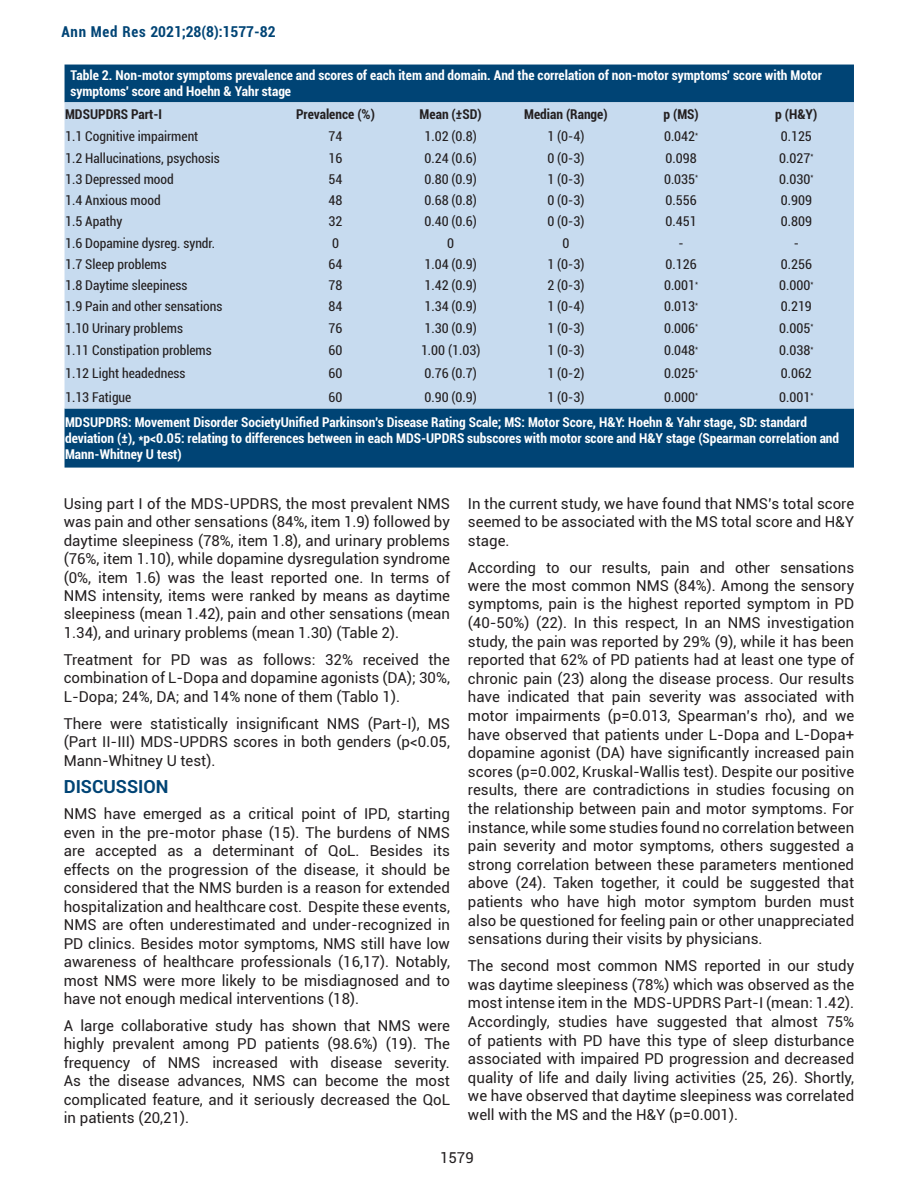
<style>
.page{position:relative;width:918px;height:1188px;background:#fff}
.page>*{position:absolute;margin:0;border:0;box-sizing:border-box;transform-origin:0 0}
.t1{font:700 18px "Roboto";color:#004475}
.t2{font:15px/18.5px "Roboto";color:#231f20;text-align:justify}
.t3{font:700 condensed 15px "Roboto";color:#004475}
.t4{font:condensed 13.5px "Roboto";color:#231f20}
.t5{font:700 condensed 13.5px/16.2px "Roboto";color:#fff}
.t6{font:700 condensed 13.5px "Roboto";color:#231f20}
.s1{font-weight:400;color:#231f20}
</style>
<div class="page">
<div style="left:65px;top:65px;width:789px;height:403px;background:#004475"></div>
<div style="left:65px;top:102px;width:789px;height:306px;background:#c7dbef"></div>
<p class="t3" style="left:61px;top:21px;width:216px">Ann Med Res 2021;28(8):1577-82</p>
<p class="t5" style="left:71px;top:67px;width:753px">Table 2. Non-motor symptoms prevalence and scores of each item and domain. And the correlation of non-motor symptoms' score with Motor symptoms' score and Hoehn &amp; Yahr stage</p>
<p class="t6" style="left:65px;top:105px;width:99px">MDS‐UPDRS Part-I</p>
<p class="t6" style="left:296px;top:105px;width:80px">Prevalence (%)</p>
<p class="t6" style="left:420px;top:105px;width:64px">Mean (±SD)</p>
<p class="t6" style="left:524px;top:105px;width:85px">Median (Range)</p>
<p class="t6" style="left:664px;top:105px;width:37px">p (MS)</p>
<p class="t6" style="left:775px;top:105px;width:44px">p (H&amp;Y)</p>
<p class="t4" style="left:65px;top:127px;width:135px">1.1 Cognitive impairment</p>
<p class="t4" style="left:329px;top:127px;width:15px">74</p>
<p class="t4" style="left:424px;top:127px;width:54px">1.02 (0.8)</p>
<p class="t4" style="left:547px;top:127px;width:39px">1 (0-4)</p>
<p class="t4" style="left:664px;top:127px;width:36px">0.042<sup>*</sup></p>
<p class="t4" style="left:781px;top:127px;width:33px">0.125</p>
<p class="t4" style="left:65px;top:148px;width:156px">1.2 Hallucinations, psychosis</p>
<p class="t4" style="left:329px;top:148px;width:15px">16</p>
<p class="t4" style="left:424px;top:148px;width:54px">0.24 (0.6)</p>
<p class="t4" style="left:547px;top:148px;width:39px">0 (0-3)</p>
<p class="t4" style="left:666px;top:148px;width:33px">0.098</p>
<p class="t4" style="left:779px;top:148px;width:36px">0.027<sup>*</sup></p>
<p class="t4" style="left:65px;top:170px;width:110px">1.3 Depressed mood</p>
<p class="t4" style="left:329px;top:170px;width:15px">54</p>
<p class="t4" style="left:425px;top:170px;width:54px">0.80 (0.9)</p>
<p class="t4" style="left:547px;top:170px;width:39px">1 (0-3)</p>
<p class="t4" style="left:664px;top:170px;width:36px">0.035<sup>*</sup></p>
<p class="t4" style="left:779px;top:170px;width:36px">0.030<sup>*</sup></p>
<p class="t4" style="left:65px;top:191px;width:97px">1.4 Anxious mood</p>
<p class="t4" style="left:329px;top:191px;width:15px">48</p>
<p class="t4" style="left:425px;top:191px;width:54px">0.68 (0.8)</p>
<p class="t4" style="left:547px;top:191px;width:39px">0 (0-3)</p>
<p class="t4" style="left:666px;top:191px;width:33px">0.556</p>
<p class="t4" style="left:781px;top:191px;width:33px">0.909</p>
<p class="t4" style="left:65px;top:212px;width:59px">1.5 Apathy</p>
<p class="t4" style="left:329px;top:212px;width:15px">32</p>
<p class="t4" style="left:425px;top:212px;width:54px">0.40 (0.6)</p>
<p class="t4" style="left:547px;top:212px;width:39px">0 (0-3)</p>
<p class="t4" style="left:666px;top:212px;width:33px">0.451</p>
<p class="t4" style="left:781px;top:212px;width:33px">0.809</p>
<p class="t4" style="left:65px;top:234px;width:152px">1.6 Dopamine dysreg. syndr.</p>
<p class="t4" style="left:332px;top:234px;width:8px">0</p>
<p class="t4" style="left:447px;top:234px;width:8px">0</p>
<p class="t4" style="left:562px;top:234px;width:8px">0</p>
<p class="t4" style="left:679px;top:234px;width:7px">-</p>
<p class="t4" style="left:794px;top:234px;width:7px">-</p>
<p class="t4" style="left:65px;top:255px;width:103px">1.7 Sleep problems</p>
<p class="t4" style="left:329px;top:255px;width:15px">64</p>
<p class="t4" style="left:425px;top:255px;width:54px">1.04 (0.9)</p>
<p class="t4" style="left:547px;top:255px;width:39px">1 (0-3)</p>
<p class="t4" style="left:666px;top:255px;width:33px">0.126</p>
<p class="t4" style="left:781px;top:255px;width:33px">0.256</p>
<p class="t4" style="left:65px;top:276px;width:124px">1.8 Daytime sleepiness</p>
<p class="t4" style="left:329px;top:276px;width:15px">78</p>
<p class="t4" style="left:425px;top:276px;width:54px">1.42 (0.9)</p>
<p class="t4" style="left:547px;top:276px;width:39px">2 (0-3)</p>
<p class="t4" style="left:664px;top:276px;width:36px">0.001<sup>*</sup></p>
<p class="t4" style="left:779px;top:276px;width:36px">0.000<sup>*</sup></p>
<p class="t4" style="left:65px;top:297px;width:159px">1.9 Pain and other sensations</p>
<p class="t4" style="left:329px;top:297px;width:15px">84</p>
<p class="t4" style="left:425px;top:297px;width:54px">1.34 (0.9)</p>
<p class="t4" style="left:547px;top:297px;width:39px">1 (0-4)</p>
<p class="t4" style="left:664px;top:297px;width:36px">0.013<sup>*</sup></p>
<p class="t4" style="left:781px;top:297px;width:33px">0.219</p>
<p class="t4" style="left:65px;top:319px;width:119px">1.10 Urinary problems</p>
<p class="t4" style="left:329px;top:319px;width:15px">76</p>
<p class="t4" style="left:424px;top:319px;width:54px">1.30 (0.9)</p>
<p class="t4" style="left:547px;top:319px;width:39px">1 (0-3)</p>
<p class="t4" style="left:664px;top:319px;width:36px">0.006<sup>*</sup></p>
<p class="t4" style="left:779px;top:319px;width:36px">0.005<sup>*</sup></p>
<p class="t4" style="left:65px;top:341px;width:148px">1.11 Constipation problems</p>
<p class="t4" style="left:329px;top:341px;width:15px">60</p>
<p class="t4" style="left:421px;top:341px;width:61px">1.00 (1.03)</p>
<p class="t4" style="left:547px;top:341px;width:39px">1 (0-3)</p>
<p class="t4" style="left:664px;top:341px;width:36px">0.048<sup>*</sup></p>
<p class="t4" style="left:779px;top:341px;width:36px">0.038<sup>*</sup></p>
<p class="t4" style="left:65px;top:364px;width:122px">1.12 Light headedness</p>
<p class="t4" style="left:329px;top:364px;width:15px">60</p>
<p class="t4" style="left:425px;top:364px;width:54px">0.76 (0.7)</p>
<p class="t4" style="left:547px;top:364px;width:39px">1 (0-2)</p>
<p class="t4" style="left:664px;top:364px;width:36px">0.025<sup>*</sup></p>
<p class="t4" style="left:781px;top:364px;width:33px">0.062</p>
<p class="t4" style="left:65px;top:388px;width:68px">1.13 Fatigue</p>
<p class="t4" style="left:329px;top:388px;width:15px">60</p>
<p class="t4" style="left:424px;top:388px;width:54px">0.90 (0.9)</p>
<p class="t4" style="left:547px;top:388px;width:39px">1 (0-3)</p>
<p class="t4" style="left:664px;top:388px;width:36px">0.000<sup>*</sup></p>
<p class="t5" style="left:65px;top:384px;width:750px;line-height:25px;text-indent:714px"><span class="s1">0.001</span><sup>*<br></sup>MDS‐UPDRS: Movement Disorder Society‐Unified Parkinson's Disease Rating Scale; MS: Motor Score, H&amp;Y: Hoehn &amp; Yahr stage, SD: standard</p>
<p class="t5" style="left:65px;top:430px;width:776px">deviation (±), *p&lt;0.05: relating to differences between in each MDS-UPDRS subscores with motor score and H&amp;Y stage (Spearman correlation and<br>Mann-Whitney U test)</p>
<p class="t2" style="left:64px;top:494px;width:388px">Using part I of the MDS-UPDRS, the most prevalent NMS was pain and other sensations (84%, item 1.9) followed by daytime sleepiness (78%, item 1.8), and urinary problems (76%, item 1.10), while dopamine dysregulation syndrome (0%, item 1.6) was the least reported one. In terms of NMS intensity, items were ranked by means as daytime sleepiness (mean 1.42), pain and other sensations (mean 1.34), and urinary problems (mean 1.30) (Table 2).</p>
<p class="t2" style="left:64px;top:650px;width:388px">Treatment for PD was as follows: 32% received the combination of L-Dopa and dopamine agonists (DA); 30%, L-Dopa; 24%, DA; and 14% none of them (Tablo 1).</p>
<p class="t2" style="left:64px;top:714px;width:388px">There were statistically insignificant NMS (Part-I), MS (Part II-III) MDS-UPDRS scores in both genders (p&lt;0.05, Mann-Whitney U test).</p>
<p class="t1" style="left:64px;top:773px;width:106px">DISCUSSION</p>
<p class="t2" style="left:64px;top:804px;width:388px">NMS have emerged as a critical point of IPD, starting even in the pre-motor phase (15). The burdens of NMS are accepted as a determinant of QoL. Besides its effects on the progression of the disease, it should be considered that the NMS burden is a reason for extended hospitalization and healthcare cost. Despite these events, NMS are often underestimated and under-recognized in PD clinics. Besides motor symptoms, NMS still have low awareness of healthcare professionals (16,17). Notably, most NMS were more likely to be misdiagnosed and to have not enough medical interventions (18).</p>
<p class="t2" style="left:64px;top:1016px;width:388px">A large collaborative study has shown that NMS were highly prevalent among PD patients (98.6%) (19). The frequency of NMS increased with disease severity.<br>As the disease advances, NMS can become the most complicated feature, and it seriously decreased the QoL in patients (20,21).</p>
<p class="t2" style="left:468px;top:494px;width:388px">In the current study, we have found that NMS’s total score seemed to be associated with the MS total score and H&amp;Y stage.</p>
<p class="t2" style="left:468px;top:557px;width:388px">According to our results, pain and other sensations were the most common NMS (84%). Among the sensory symptoms, pain is the highest reported symptom in PD (40-50%) (22). In this respect, In an NMS investigation study, the pain was reported by 29% (9), while it has been reported that 62% of PD patients had at least one type of chronic pain (23) along the disease process. Our results have indicated that pain severity was associated with motor impairments (p=0.013, Spearman’s rho), and we have observed that patients under L-Dopa and L-Dopa+ dopamine agonist (DA) have significantly increased pain scores (p=0.002, Kruskal-Wallis test). Despite our positive results, there are contradictions in studies focusing on the relationship between pain and motor symptoms. For instance, while some studies found no correlation between pain severity and motor symptoms, others suggested a strong correlation between these parameters mentioned above (24). Taken together, it could be suggested that patients who have high motor symptom burden must also be questioned for feeling pain or other unappreciated sensations during their visits by physicians.</p>
<p class="t2" style="left:468px;top:956px;width:388px">The second most common NMS reported in our study was daytime sleepiness (78%) which was observed as the most intense item in the MDS-UPDRS Part-I (mean: 1.42).<br>Accordingly, studies have suggested that almost 75% of patients with PD have this type of sleep disturbance associated with impaired PD progression and decreased quality of life and daily living activities (25, 26). Shortly, we have observed that daytime sleepiness was correlated well with the MS and the H&amp;Y (p=0.001).</p>
<p class="t2" style="left:440px;top:1148px;width:35px">1579</p>
</div>
